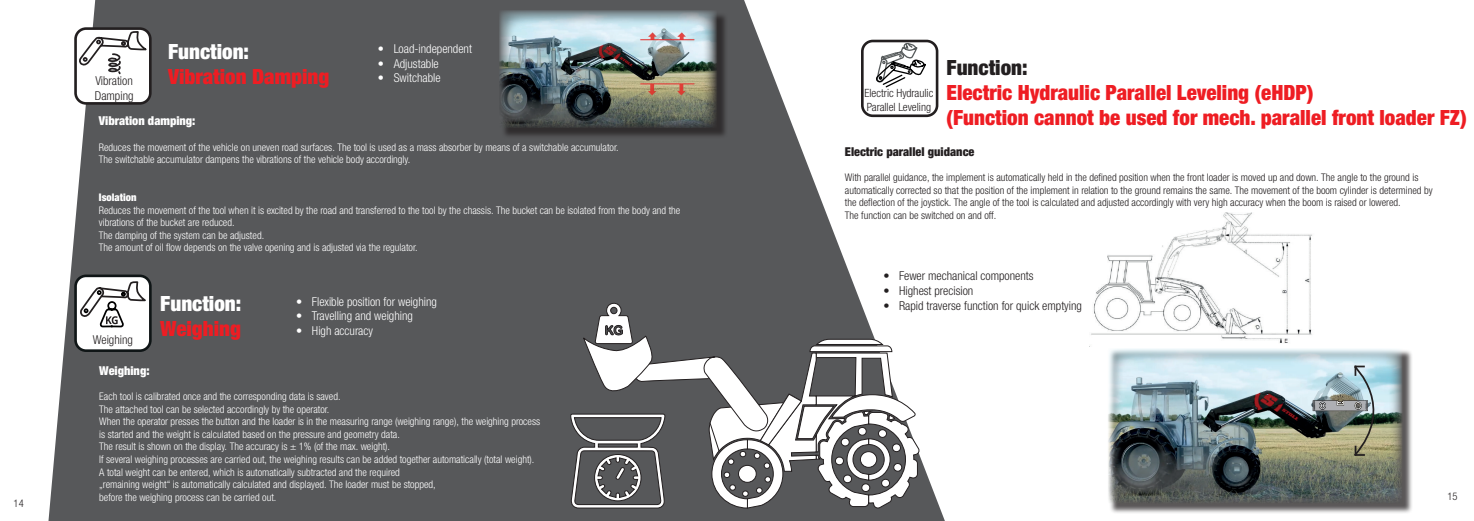
<style>
.page{position:relative;width:1474px;height:521px;background:#fff}
.page>*{position:absolute;margin:0;border:0;box-sizing:border-box;transform-origin:0 0}
.t1{font:900 condensed 21px/25.2px "Helvetica Neue LTW1 G";color:#ee1d23}
.t2{font:900 condensed 21px "Helvetica Neue LTW1 G";color:#fff}
.t3{font:900 condensed 21px "Helvetica Neue LTW1 G";color:#231f20}
.t4{font:300 condensed 12.25px/14.7px "Helvetica Neue LTW1 G";color:#231f20}
.t5{font:300 condensed 12.25px "Helvetica Neue LTW1 G";color:#fff}
.t6{font:900 condensed 12.25px "Helvetica Neue LTW1 G";color:#fff}
.t7{font:900 condensed 12.25px "Helvetica Neue LTW1 G";color:#231f20}
.t8{font:300 condensed 11.38px/13.7px "Helvetica Neue LTW1 G";color:#231f20}
.t9{font:300 condensed 10.5px/12.6px "Helvetica Neue LTW1 G";color:#fff}
.t10{font:300 condensed 10.5px/12.6px "Helvetica Neue LTW1 G";color:#231f20}
.t11{font:900 condensed 10.5px "Helvetica Neue LTW1 G";color:#fff}
</style>
<div class="page">
<div style="left:48px;top:0;width:689px;height:521px;background:#57585a"></div>
<div style="left:76px;top:29px;width:74px;height:74px;background:#fff;border-radius:10px"></div>
<div style="left:74px;top:27px;width:78px;height:78px;border:3px solid #231f20;border-radius:10px"></div>
<svg style="left:79px;top:31px;width:68px;height:44px"></svg>
<div style="left:76px;top:276px;width:74px;height:75px;background:#fff;border-radius:10px"></div>
<div style="left:74px;top:274px;width:78px;height:78px;border:3px solid #0f1516;border-radius:10px"></div>
<svg style="left:80px;top:282px;width:66px;height:46px"></svg>
<svg style="left:737px;top:0;width:207px;height:521px"></svg>
<img style="left:1091px;top:212px;width:221px;height:131px">
<div style="left:862px;top:41px;width:75px;height:75px;background:#fff;border-radius:10px"></div>
<div style="left:861px;top:40px;width:77px;height:77px;border:3px solid #231f20;border-radius:10px"></div>
<svg style="left:875px;top:41px;width:51px;height:47px"></svg>
<svg style="left:570px;top:302px;width:349px;height:215px"></svg>
<div style="left:500px;top:12px;width:228px;height:127px;background:#231f20;opacity:.75"></div>
<img style="left:499px;top:10px;width:218px;height:118px">
<div style="left:1109px;top:349px;width:303px;height:165px;background:#231f20;opacity:.75"></div>
<img style="left:1108px;top:349px;width:293px;height:155px">
<img style="left:1312px;top:365px;width:84px;height:93px">
<p class="t10" style="left:14px;top:497px;width:12px">14</p>
<h1 class="t2" style="left:168px;top:39px;width:82px">Function:</h1>
<h1 class="t1" style="left:168px;top:64px;width:163px">Vibration Damping</h1>
<p class="t6" style="left:99px;top:114px;width:98px">Vibration damping:</p>
<p class="t9" style="left:99px;top:141px;width:521px">Reduces the movement of the vehicle on uneven road surfaces. The tool is used as a mass absorber by means of a switchable accumulator.<br>The switchable accumulator dampens the vibrations of the vehicle body accordingly.</p>
<p class="t11" style="left:99px;top:191px;width:39px">Isolation</p>
<p class="t9" style="left:99px;top:204px;width:583px">Reduces the movement of the tool when it is excited by the road and transferred to the tool by the chassis. The bucket can be isolated from the body and the vibrations of the bucket are reduced.<br>The damping of the system can be adjusted.<br>The amount of oil flow depends on the valve opening and is adjusted via the regulator.</p>
<p class="t5" style="left:378px;top:41px;width:96px">• Load-independent</p>
<p class="t5" style="left:378px;top:56px;width:62px">• Adjustable</p>
<p class="t5" style="left:378px;top:71px;width:64px">• Switchable</p>
<p class="t4" style="left:95px;top:74px;width:40px">Vibration<br>Damping</p>
<p class="t4" style="left:93px;top:332px;width:42px">Weighing</p>
<h1 class="t2" style="left:160px;top:291px;width:82px">Function:</h1>
<h1 class="t1" style="left:160px;top:316px;width:82px">Weighing</h1>
<p class="t5" style="left:296px;top:294px;width:142px">• Flexible position for weighing</p>
<p class="t5" style="left:296px;top:309px;width:118px">• Travelling and weighing</p>
<p class="t5" style="left:296px;top:323px;width:78px">• High accuracy</p>
<p class="t6" style="left:99px;top:363px;width:52px">Weighing:</p>
<p class="t9" style="left:99px;top:390px;width:442px">Each tool is calibrated once and the corresponding data is saved.<br>The attached tool can be selected accordingly by the operator.<br>When the operator presses the button and the loader is in the measuring range (weighing range), the weighing process is started and the weight is calculated based on the pressure and geometry data.<br>The result is shown on the display. The accuracy is ± 1% (of the max. weight).<br>If several weighing processes are carried out, the weighing results can be added together automatically (total weight).<br>A total weight can be entered, which is automatically subtracted and the required<br>„remaining weight“ is automatically calculated and displayed. The loader must be stopped,<br>before the weighing process can be carried out.</p>
<h1 class="t3" style="left:946px;top:55px;width:82px">Function:</h1>
<h1 class="t1" style="left:946px;top:80px;width:521px">Electric Hydraulic Parallel Leveling (eHDP)<br>(Function cannot be used for mech. parallel front loader FZ)</h1>
<p class="t7" style="left:844px;top:144px;width:131px">Electric parallel guidance</p>
<p class="t10" style="left:844px;top:171px;width:589px">With parallel guidance, the implement is automatically held in the defined position when the front loader is moved up and down. The angle to the ground is automatically corrected so that the position of the implement in relation to the ground remains the same. The movement of the boom cylinder is determined by the deflection of the joystick. The angle of the tool is calculated and adjusted accordingly with very high accuracy when the boom is raised or lowered.<br>The function can be switched on and off.</p>
<p class="t8" style="left:864px;top:87px;width:70px">Electric Hydraulic<br>Parallel Leveling</p>
<p class="t4" style="left:883px;top:269px;width:152px">• Fewer mechanical components</p>
<p class="t4" style="left:883px;top:283px;width:91px">• Highest precision</p>
<p class="t4" style="left:883px;top:298px;width:200px">• Rapid traverse function for quick emptying</p>
<p class="t10" style="left:1447px;top:490px;width:12px">15</p>
</div>
